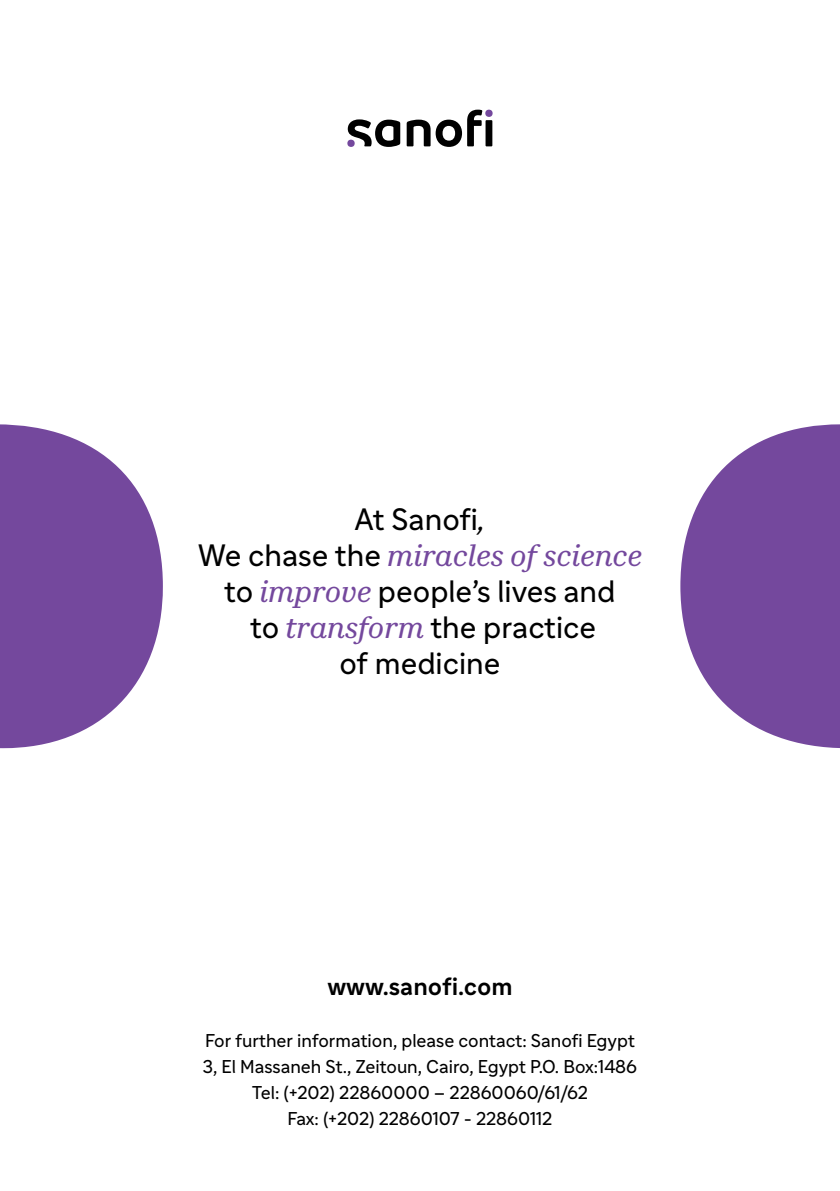
<style>
.page{position:relative;width:840px;height:1191px;background:#fff}
.page>*{position:absolute;margin:0;border:0;box-sizing:border-box;transform-origin:0 0}
.t1{font:30px/36px "Sanofi Sans";color:#000;text-align:center}
.t2{font:italic 30px "Sanofi Serif";color:#74489d}
.t3{font:700 24px "Sanofi Sans";color:#000}
.t4{font:18px/26px "Sanofi Sans";color:#000;text-align:center}
.s1{font-family:"Sanofi Serif";font-style:italic}
.s2{font-family:"Sanofi Sans";font-style:normal;color:#000}
.s3{font-family:"Sanofi Serif";font-style:italic;color:#74489d}
</style>
<div class="page">
<svg style="left:0;top:424px;width:163px;height:324px;fill:#74489d"></svg>
<svg style="left:680px;top:424px;width:159px;height:324px;fill:#74489d"></svg>
<svg style="left:347px;top:119px;width:53px;height:28px"></svg>
<div style="left:485px;top:120px;width:7px;height:26px;background:#000"></div>
<svg style="left:406px;top:110px;width:76px;height:37px"></svg>
<div style="left:347px;top:140px;width:7px;height:7px;background:#74489d;border-radius:50%"></div>
<div style="left:485px;top:110px;width:7px;height:7px;background:#74489d;border-radius:50%"></div>
<h1 class="t1" style="left:354px;top:501px;width:132px">At Sanofi<span class="s1">,</span></h1>
<h1 class="t2" style="left:198px;top:537px;width:445px"><span class="s2">We chase the</span> miracles of science</h1>
<h1 class="t1" style="left:224px;top:573px;width:392px">to <span class="s3">improve</span> people’s lives and to <span class="s3">transform</span> the practice<br>of medicine</h1>
<h2 class="t3" style="left:327px;top:971px;width:187px">www.sanofi.com</h2>
<p class="t4" style="left:203px;top:1027px;width:435px">For further information, please contact: Sanofi Egypt 3, El Massaneh St., Zeitoun, Cairo, Egypt P.O. Box:1486<br>Tel: (+202) 22860000 – 22860060/61/62<br>Fax: (+202) 22860107 - 22860112</p>
</div>
